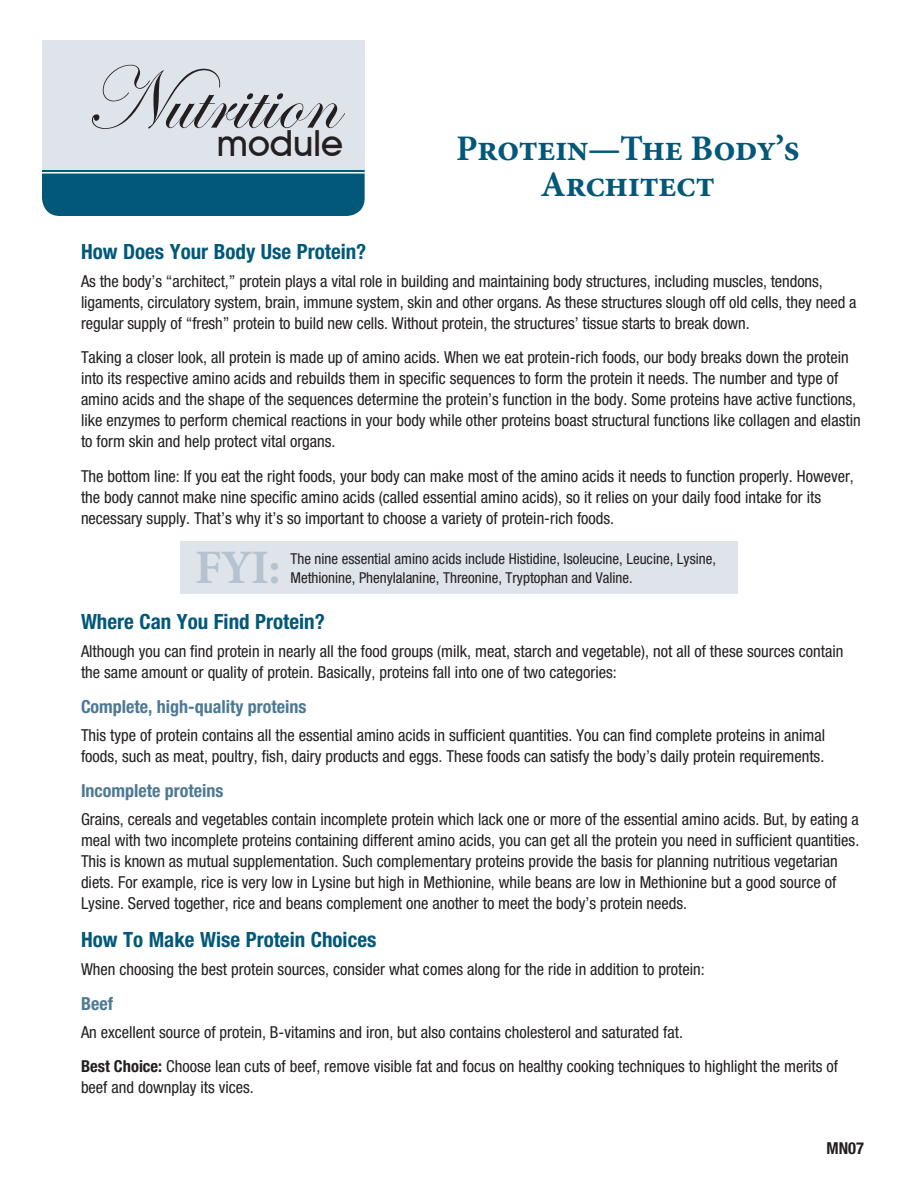
<style>
.page{position:relative;width:918px;height:1188px;background:#fff}
.page>*{position:absolute;margin:0;border:0;box-sizing:border-box;transform-origin:0 0}
.t1{font:90px "Edwardian Script ITC";color:#231f20}
.ModuleTitle_Nutritio{font:700 48px "Minion Pro";color:#b5c2d0}
.ModuleTitle_Nutritio-2{font:700 36px/36px "Minion Pro";letter-spacing:-.02em;color:#015878;text-align:center}
.t2{font:500 36px "Avant Garde IT Cby BT";color:#231f20}
.BlueTitle1{font:700 condensed 21px "Helvetica Neue";color:#015878}
.BlueSubTitle1{font:700 condensed 18px "Helvetica Neue";color:#4e7994}
.text1{font:condensed 16.5px/21px "Helvetica Neue";color:#231f20}
.Part_Number{font:700 condensed 16.5px "Helvetica Neue";color:#231f20}
.Table_text{font:condensed 15px/19.5px "Helvetica Neue";color:#231f20}
.s1{font-weight:700}
</style>
<div class="page">
<div style="left:42px;top:170px;width:323px;height:46px;background:#015878"></div>
<div style="left:42px;top:40px;width:323px;height:130px;background:#dfe3ea"></div>
<hr style="left:42px;top:172px;width:323px;height:2px;background:#fff">
<div style="left:180px;top:541px;width:558px;height:53px;background:#dfe3ea"></div>
<p class="t1" style="left:84px;top:51px;width:254px">Nutrition</p>
<p class="t2" style="left:217px;top:122px;width:128px">module</p>
<p class="ModuleTitle_Nutritio-2" style="left:456px;top:130px;width:345px">Protein—The Body’s<br>Architect</p>
<p class="BlueTitle1" style="left:81px;top:239px;width:287px">How Does Your Body Use Protein?</p>
<p class="text1" style="left:81px;top:270px;width:777px">As the body’s “architect,” protein plays a vital role in building and maintaining body structures, including muscles, tendons, ligaments, circulatory system, brain, immune system, skin and other organs. As these structures slough off old cells, they need a regular supply of “fresh” protein to build new cells. Without protein, the structures’ tissue starts to break down.</p>
<p class="text1" style="left:81px;top:347px;width:781px">Taking a closer look, all protein is made up of amino acids. When we eat protein-rich foods, our body breaks down the protein into its respective amino acids and rebuilds them in specific sequences to form the protein it needs. The number and type of amino acids and the shape of the sequences determine the protein’s function in the body. Some proteins have active functions, like enzymes to perform chemical reactions in your body while other proteins boast structural functions like collagen and elastin to form skin and help protect vital organs.</p>
<p class="text1" style="left:81px;top:465px;width:774px">The bottom line: If you eat the right foods, your body can make most of the amino acids it needs to function properly. However, the body cannot make nine specific amino acids (called essential amino acids), so it relies on your daily food intake for its necessary supply. That’s why it’s so important to choose a variety of protein-rich foods.</p>
<p class="ModuleTitle_Nutritio" style="left:195px;top:533px;width:87px">FYI:</p>
<p class="Table_text" style="left:290px;top:549px;width:427px">The nine essential amino acids include Histidine, Isoleucine, Leucine, Lysine,<br>Methionine, Phenylalanine, Threonine, Tryptophan and Valine.</p>
<p class="BlueTitle1" style="left:81px;top:609px;width:245px">Where Can You Find Protein?</p>
<p class="text1" style="left:81px;top:640px;width:764px">Although you can find protein in nearly all the food groups (milk, meat, starch and vegetable), not all of these sources contain the same amount or quality of protein. Basically, proteins fall into one of two categories:</p>
<p class="BlueSubTitle1" style="left:81px;top:696px;width:227px">Complete, high-quality proteins</p>
<p class="text1" style="left:81px;top:724px;width:746px">This type of protein contains all the essential amino acids in sufficient quantities. You can find complete proteins in animal foods, such as meat, poultry, fish, dairy products and eggs. These foods can satisfy the body’s daily protein requirements.</p>
<p class="BlueSubTitle1" style="left:81px;top:780px;width:144px">Incomplete proteins</p>
<p class="text1" style="left:81px;top:808px;width:780px">Grains, cereals and vegetables contain incomplete protein which lack one or more of the essential amino acids. But, by eating a meal with two incomplete proteins containing different amino acids, you can get all the protein you need in sufficient quantities.<br>This is known as mutual supplementation. Such complementary proteins provide the basis for planning nutritious vegetarian diets. For example, rice is very low in Lysine but high in Methionine, while beans are low in Methionine but a good source of Lysine. Served together, rice and beans complement one another to meet the body’s protein needs.</p>
<p class="BlueTitle1" style="left:81px;top:927px;width:297px">How To Make Wise Protein Choices</p>
<p class="text1" style="left:81px;top:959px;width:625px">When choosing the best protein sources, consider what comes along for the ride in addition to protein:</p>
<p class="BlueSubTitle1" style="left:81px;top:993px;width:34px">Beef</p>
<p class="text1" style="left:81px;top:1021px;width:604px">An excellent source of protein, B-vitamins and iron, but also contains cholesterol and saturated fat.</p>
<p class="text1" style="left:81px;top:1056px;width:759px"><span class="s1">Best Choice:</span> Choose lean cuts of beef, remove visible fat and focus on healthy cooking techniques to highlight the merits of beef and downplay its vices.</p>
<p class="Part_Number" style="left:826px;top:1138px;width:39px">MN07</p>
</div>
